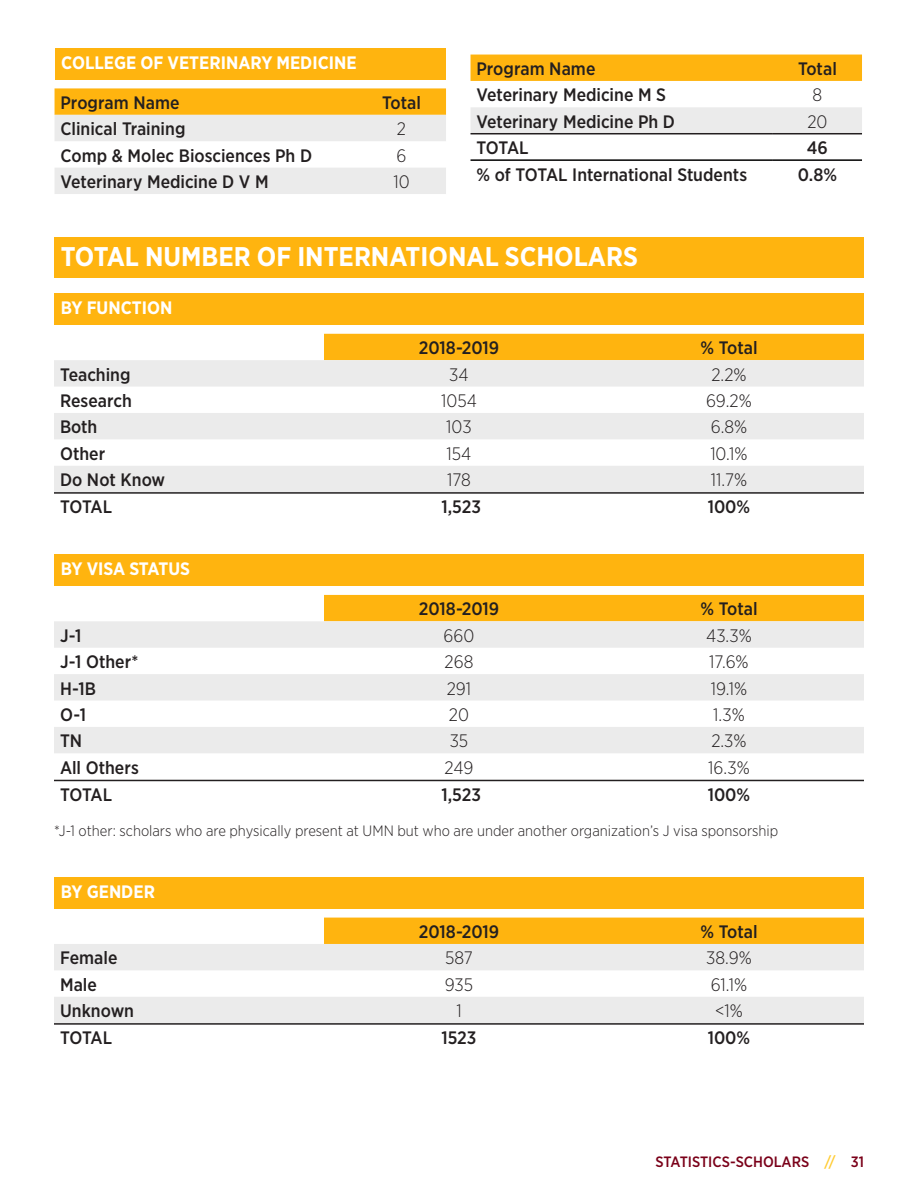
<style>
.page{position:relative;width:918px;height:1188px;background:#fff}
.page>*{position:absolute;margin:0;border:0;box-sizing:border-box;transform-origin:0 0}
.Header_for_TOC{font:700 27px "Gotham Narrow";color:#fff}
.table_column_1{font:500 18px "Gotham Narrow";color:#231f20}
.table_body{font:300 18px "Gotham Narrow";color:#231f20}
.table_header{font:500 18px "Gotham Narrow";letter-spacing:-.005em;color:#231f20}
.Headersub_for_TOC{font:700 18px "Gotham Narrow";color:#fff}
.Headersub_Not_TOC{font:700 18px "Gotham Narrow";color:#fff}
.table_total{font:500 18px "Gotham Narrow";color:#231f20}
.table_body-2{font:500 18px "Gotham Narrow";color:#231f20}
.table_column_1-2{font:300 15px "Gotham Narrow";color:#231f20}
.t1{font:500 15px "Gotham Narrow";color:#7a0019}
.s1{color:#fc3}
</style>
<div class="page">
<div style="left:54px;top:237px;width:810px;height:41px;background:#ffb40f"></div>
<div style="left:54px;top:293px;width:810px;height:32px;background:#ffb40f"></div>
<div style="left:54px;top:554px;width:810px;height:32px;background:#ffb40f"></div>
<div style="left:54px;top:877px;width:810px;height:31px;background:#ffb40f"></div>
<div style="left:324px;top:334px;width:540px;height:26px;background:#ffb40f"></div>
<svg style="left:54px;top:360px;width:810px;height:132px;fill:#ebebeb"></svg>
<hr style="left:54px;top:492px;width:270px;height:2px;background:#231f20">
<hr style="left:324px;top:492px;width:270px;height:2px;background:#231f20">
<hr style="left:594px;top:492px;width:270px;height:2px;background:#231f20">
<div style="left:324px;top:595px;width:540px;height:26px;background:#ffb40f"></div>
<svg style="left:54px;top:621px;width:810px;height:132px;fill:#ebebeb"></svg>
<hr style="left:54px;top:780px;width:270px;height:1px;background:#231f20">
<hr style="left:324px;top:780px;width:270px;height:1px;background:#231f20">
<hr style="left:594px;top:780px;width:270px;height:1px;background:#231f20">
<div style="left:324px;top:918px;width:540px;height:26px;background:#ffb40f"></div>
<svg style="left:54px;top:944px;width:810px;height:79px;fill:#ebebeb"></svg>
<hr style="left:54px;top:1023px;width:270px;height:2px;background:#231f20">
<hr style="left:324px;top:1023px;width:270px;height:2px;background:#231f20">
<hr style="left:594px;top:1023px;width:270px;height:2px;background:#231f20">
<div style="left:55px;top:48px;width:391px;height:31px;background:#ffb40f"></div>
<svg style="left:55px;top:88px;width:391px;height:106px"></svg>
<div style="left:471px;top:55px;width:391px;height:26px;background:#ffb40f"></div>
<div style="left:471px;top:107px;width:391px;height:26px;background:#ebebeb"></div>
<hr style="left:471px;top:133px;width:302px;height:1px;background:#231f20">
<hr style="left:773px;top:133px;width:89px;height:1px;background:#231f20">
<hr style="left:471px;top:159px;width:302px;height:2px;background:#000">
<hr style="left:773px;top:159px;width:89px;height:2px;background:#000">
<p class="Headersub_Not_TOC" style="left:61px;top:51px;width:297px">COLLEGE OF VETERINARY MEDICINE</p>
<p class="table_column_1" style="left:61px;top:91px;width:120px">Program Name</p>
<p class="table_header" style="left:382px;top:91px;width:40px">Total</p>
<p class="table_column_1" style="left:61px;top:118px;width:126px">Clinical Training</p>
<p class="table_body" style="left:397px;top:118px;width:11px">2</p>
<p class="table_column_1" style="left:61px;top:144px;width:253px">Comp &amp; Molec Biosciences Ph D</p>
<p class="table_body" style="left:397px;top:144px;width:11px">6</p>
<p class="table_column_1" style="left:61px;top:170px;width:210px">Veterinary Medicine D V M</p>
<p class="table_body" style="left:393px;top:171px;width:18px">10</p>
<p class="table_column_1" style="left:477px;top:57px;width:120px">Program Name</p>
<p class="table_header" style="left:798px;top:57px;width:40px">Total</p>
<p class="table_column_1" style="left:477px;top:84px;width:191px">Veterinary Medicine M S</p>
<p class="table_body" style="left:813px;top:84px;width:11px">8</p>
<p class="table_column_1" style="left:477px;top:110px;width:200px">Veterinary Medicine Ph D</p>
<p class="table_body" style="left:807px;top:110px;width:22px">20</p>
<p class="table_column_1" style="left:477px;top:136px;width:54px">TOTAL</p>
<p class="table_body-2" style="left:807px;top:136px;width:23px">46</p>
<p class="table_column_1" style="left:477px;top:163px;width:272px">% of TOTAL International Students</p>
<p class="table_body-2" style="left:798px;top:163px;width:41px">0.8%</p>
<p class="Header_for_TOC" style="left:61px;top:239px;width:579px">TOTAL NUMBER OF INTERNATIONAL SCHOLARS</p>
<p class="Headersub_for_TOC" style="left:61px;top:296px;width:113px">BY FUNCTION</p>
<p class="table_header" style="left:419px;top:336px;width:82px">2018-2019</p>
<p class="table_header" style="left:700px;top:336px;width:59px">% Total</p>
<p class="table_column_1" style="left:60px;top:363px;width:72px">Teaching</p>
<p class="table_body" style="left:449px;top:363px;width:21px">34</p>
<p class="table_body" style="left:711px;top:363px;width:37px">2.2%</p>
<p class="table_column_1" style="left:60px;top:389px;width:73px">Research</p>
<p class="table_body" style="left:441px;top:390px;width:37px">1054</p>
<p class="table_body" style="left:706px;top:390px;width:47px">69.2%</p>
<p class="table_column_1" style="left:60px;top:416px;width:39px">Both</p>
<p class="table_body" style="left:446px;top:416px;width:27px">103</p>
<p class="table_body" style="left:711px;top:416px;width:38px">6.8%</p>
<p class="table_column_1" style="left:60px;top:442px;width:47px">Other</p>
<p class="table_body" style="left:447px;top:442px;width:26px">154</p>
<p class="table_body" style="left:710px;top:442px;width:39px">10.1%</p>
<p class="table_column_1" style="left:60px;top:468px;width:107px">Do Not Know</p>
<p class="table_body" style="left:447px;top:469px;width:25px">178</p>
<p class="table_body" style="left:711px;top:469px;width:38px">11.7%</p>
<p class="table_column_1" style="left:60px;top:496px;width:54px">TOTAL</p>
<p class="table_total" style="left:442px;top:496px;width:41px">1,523</p>
<p class="table_total" style="left:708px;top:496px;width:44px">100%</p>
<p class="Headersub_for_TOC" style="left:61px;top:558px;width:131px">BY VISA STATUS</p>
<p class="table_header" style="left:419px;top:598px;width:82px">2018-2019</p>
<p class="table_header" style="left:700px;top:598px;width:59px">% Total</p>
<p class="table_column_1" style="left:60px;top:624px;width:23px">J-1</p>
<p class="table_body" style="left:444px;top:624px;width:32px">660</p>
<p class="table_body" style="left:706px;top:624px;width:47px">43.3%</p>
<p class="table_column_1" style="left:60px;top:650px;width:80px">J-1 Other*</p>
<p class="table_body" style="left:445px;top:651px;width:30px">268</p>
<p class="table_body" style="left:709px;top:651px;width:41px">17.6%</p>
<p class="table_column_1" style="left:60px;top:677px;width:37px">H-1B</p>
<p class="table_body" style="left:447px;top:677px;width:26px">291</p>
<p class="table_body" style="left:711px;top:677px;width:38px">19.1%</p>
<p class="table_column_1" style="left:60px;top:703px;width:27px">O-1</p>
<p class="table_body" style="left:449px;top:704px;width:22px">20</p>
<p class="table_body" style="left:713px;top:704px;width:33px">1.3%</p>
<p class="table_column_1" style="left:60px;top:730px;width:24px">TN</p>
<p class="table_body" style="left:450px;top:730px;width:20px">35</p>
<p class="table_body" style="left:711px;top:730px;width:37px">2.3%</p>
<p class="table_column_1" style="left:60px;top:756px;width:80px">All Others</p>
<p class="table_body" style="left:445px;top:756px;width:30px">249</p>
<p class="table_body" style="left:708px;top:756px;width:43px">16.3%</p>
<p class="table_column_1" style="left:60px;top:783px;width:54px">TOTAL</p>
<p class="table_total" style="left:442px;top:783px;width:41px">1,523</p>
<p class="table_total" style="left:708px;top:783px;width:44px">100%</p>
<p class="table_column_1-2" style="left:54px;top:822px;width:726px">*J-1 other: scholars who are physically present at UMN but who are under another organization’s J visa sponsorship</p>
<p class="Headersub_for_TOC" style="left:61px;top:880px;width:96px">BY GENDER</p>
<p class="table_header" style="left:419px;top:920px;width:82px">2018-2019</p>
<p class="table_header" style="left:700px;top:920px;width:59px">% Total</p>
<p class="table_column_1" style="left:60px;top:947px;width:59px">Female</p>
<p class="table_body" style="left:445px;top:947px;width:29px">587</p>
<p class="table_body" style="left:706px;top:947px;width:47px">38.9%</p>
<p class="table_column_1" style="left:60px;top:973px;width:38px">Male</p>
<p class="table_body" style="left:445px;top:973px;width:30px">935</p>
<p class="table_body" style="left:711px;top:973px;width:38px">61.1%</p>
<p class="table_column_1" style="left:60px;top:999px;width:76px">Unknown</p>
<p class="table_body" style="left:456px;top:1000px;width:7px">1</p>
<p class="table_body" style="left:715px;top:1000px;width:29px">&lt;1%</p>
<p class="table_column_1" style="left:60px;top:1027px;width:54px">TOTAL</p>
<p class="table_total" style="left:441px;top:1027px;width:37px">1523</p>
<p class="table_total" style="left:708px;top:1027px;width:44px">100%</p>
<p class="t1" style="left:656px;top:1152px;width:210px">STATISTICS-SCHOLARS <span class="s1">//</span> 31</p>
</div>
